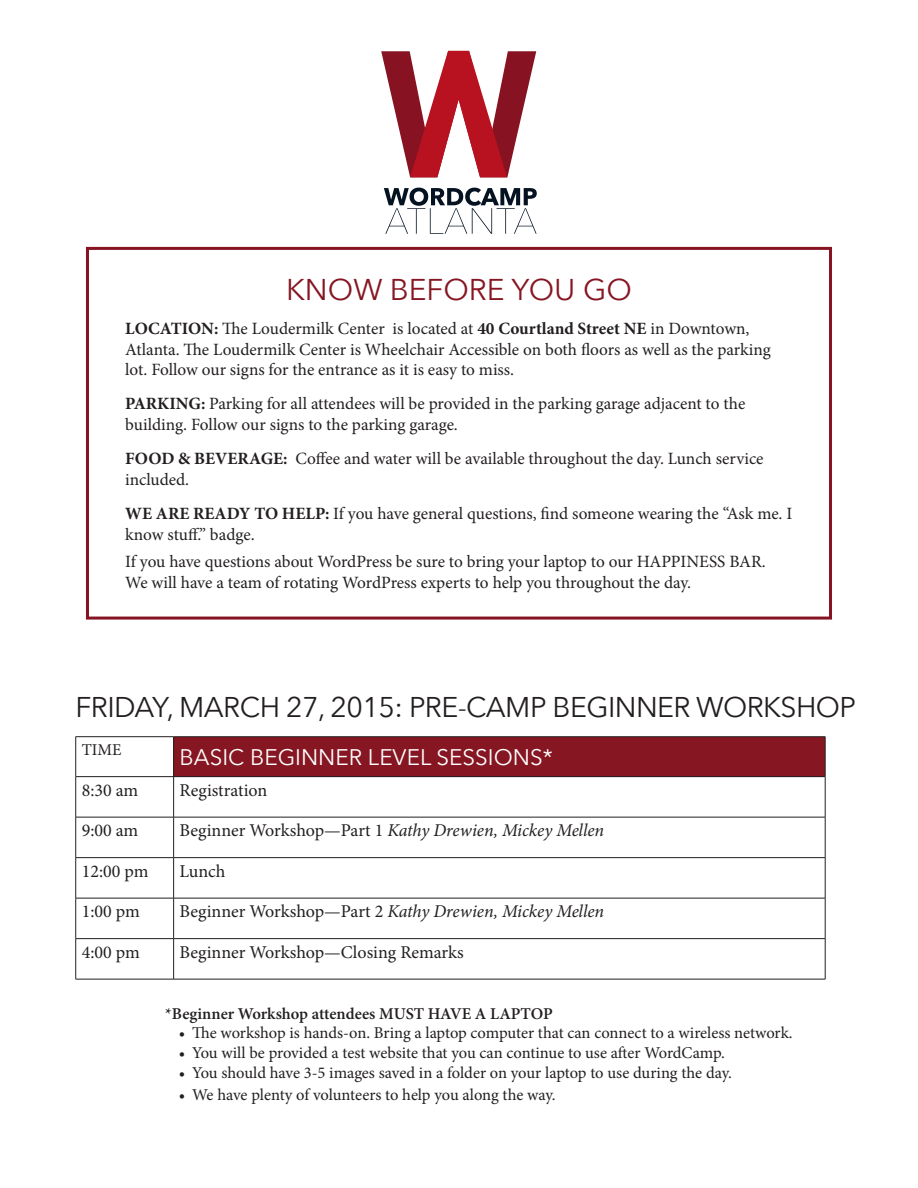
<style>
.page{position:relative;width:918px;height:1188px;background:#fff}
.page>*{position:absolute;margin:0;border:0;box-sizing:border-box;transform-origin:0 0}
.t1{font:30px "Avenir Next";color:#861622}
.t2{font:28.5px "Avenir Next";letter-spacing:-.02em;color:#231f20}
.t3{font:22.5px "Avenir Next";color:#fff}
.t4{font:italic 18px "Minion Pro";letter-spacing:-.005em;color:#231f20}
.t5{font:18px "Minion Pro";color:#231f20}
.t6{font:17.25px/20.7px "Minion Pro";letter-spacing:-.005em;color:#231f20}
.t7{font:16.5px "Minion Pro";letter-spacing:-.005em;color:#231f20}
.t8{font:600 16.5px "Minion Pro";color:#231f20}
.s1{font-weight:700}
.s2{font-style:normal}
</style>
<div class="page">
<div style="left:174px;top:737px;width:651px;height:40px;background:#861622"></div>
<hr style="left:76px;top:736px;width:98px;height:1px;background:#231f20">
<hr style="left:75px;top:737px;width:1px;height:39px;background:#231f20">
<hr style="left:174px;top:736px;width:651px;height:1px;background:#231f20">
<hr style="left:173px;top:737px;width:1px;height:39px;background:#231f20">
<hr style="left:825px;top:737px;width:1px;height:39px;background:#231f20">
<hr style="left:76px;top:776px;width:98px;height:1px;background:#231f20">
<hr style="left:75px;top:777px;width:1px;height:40px;background:#231f20">
<hr style="left:174px;top:776px;width:651px;height:1px;background:#231f20">
<hr style="left:173px;top:777px;width:1px;height:40px;background:#231f20">
<hr style="left:825px;top:777px;width:1px;height:40px;background:#231f20">
<hr style="left:76px;top:817px;width:98px;height:1px;background:#231f20">
<hr style="left:75px;top:817px;width:1px;height:40px;background:#231f20">
<hr style="left:174px;top:817px;width:651px;height:1px;background:#231f20">
<hr style="left:173px;top:817px;width:1px;height:40px;background:#231f20">
<hr style="left:825px;top:817px;width:1px;height:40px;background:#231f20">
<hr style="left:76px;top:857px;width:98px;height:1px;background:#231f20">
<hr style="left:75px;top:858px;width:1px;height:40px;background:#231f20">
<hr style="left:174px;top:857px;width:651px;height:1px;background:#231f20">
<hr style="left:173px;top:858px;width:1px;height:40px;background:#231f20">
<hr style="left:825px;top:858px;width:1px;height:40px;background:#231f20">
<hr style="left:76px;top:898px;width:98px;height:1px;background:#231f20">
<hr style="left:75px;top:898px;width:1px;height:40px;background:#231f20">
<hr style="left:174px;top:898px;width:651px;height:1px;background:#231f20">
<hr style="left:173px;top:898px;width:1px;height:40px;background:#231f20">
<hr style="left:825px;top:898px;width:1px;height:40px;background:#231f20">
<hr style="left:76px;top:938px;width:98px;height:1px;background:#231f20">
<hr style="left:75px;top:939px;width:1px;height:40px;background:#231f20">
<hr style="left:174px;top:938px;width:651px;height:1px;background:#231f20">
<hr style="left:173px;top:939px;width:1px;height:40px;background:#231f20">
<hr style="left:825px;top:939px;width:1px;height:40px;background:#231f20">
<hr style="left:76px;top:979px;width:98px;height:1px;background:#231f20">
<hr style="left:174px;top:979px;width:651px;height:1px;background:#231f20">
<svg style="left:384px;top:188px;width:153px;height:46px"></svg>
<svg style="left:381px;top:51px;width:155px;height:127px"></svg>
<div style="left:86px;top:247px;width:746px;height:373px;border:3px solid #871221"></div>
<p class="t1" style="left:286px;top:271px;width:347px">KNOW BEFORE YOU GO</p>
<p class="t6" style="left:125px;top:318px;width:647px"><span class="s1">LOCATION:</span> The Loudermilk Center is located at <span class="s1">40 Courtland Street NE</span> in Downtown,<br>Atlanta. The Loudermilk Center is Wheelchair Accessible on both floors as well as the parking lot. Follow our signs for the entrance as it is easy to miss.</p>
<p class="t6" style="left:125px;top:394px;width:622px"><span class="s1">PARKING:</span> Parking for all attendees will be provided in the parking garage adjacent to the building. Follow our signs to the parking garage.</p>
<p class="t6" style="left:125px;top:449px;width:640px"><span class="s1">FOOD &amp; BEVERAGE:</span> Coffee and water will be available throughout the day. Lunch service included.</p>
<p class="t6" style="left:125px;top:503px;width:669px"><span class="s1">WE ARE READY TO HELP:</span> If you have general questions, find someone wearing the “Ask me. I know stuff.” badge.</p>
<p class="t6" style="left:125px;top:552px;width:642px">If you have questions about WordPress be sure to bring your laptop to our HAPPINESS BAR.<br>We will have a team of rotating WordPress experts to help you throughout the day.</p>
<p class="t2" style="left:76px;top:690px;width:782px">FRIDAY, MARCH 27, 2015: PRE-CAMP BEGINNER WORKSHOP</p>
<p class="t7" style="left:82px;top:738px;width:41px">TIME</p>
<p class="t3" style="left:180px;top:744px;width:375px">BASIC BEGINNER LEVEL SESSIONS*</p>
<p class="t5" style="left:82px;top:778px;width:58px">8:30 am</p>
<p class="t5" style="left:180px;top:778px;width:89px">Registration</p>
<p class="t5" style="left:82px;top:818px;width:58px">9:00 am</p>
<p class="t4" style="left:180px;top:818px;width:426px"><span class="s2">Beginner Workshop—Part 1</span> Kathy Drewien, Mickey Mellen</p>
<p class="t5" style="left:82px;top:859px;width:68px">12:00 pm</p>
<p class="t5" style="left:180px;top:859px;width:47px">Lunch</p>
<p class="t5" style="left:82px;top:899px;width:60px">1:00 pm</p>
<p class="t4" style="left:180px;top:899px;width:426px"><span class="s2">Beginner Workshop—Part 2</span> Kathy Drewien, Mickey Mellen</p>
<p class="t5" style="left:82px;top:940px;width:60px">4:00 pm</p>
<p class="t5" style="left:180px;top:940px;width:286px">Beginner Workshop—Closing Remarks</p>
<p class="t8" style="left:165px;top:1002px;width:389px">*Beginner Workshop attendees MUST HAVE A LAPTOP</p>
<p class="t7" style="left:179px;top:1022px;width:615px">• The workshop is hands-on. Bring a laptop computer that can connect to a wireless network.</p>
<p class="t7" style="left:179px;top:1042px;width:548px">• You will be provided a test website that you can continue to use after WordCamp.</p>
<p class="t7" style="left:179px;top:1062px;width:555px">• You should have 3-5 images saved in a folder on your laptop to use during the day.</p>
<p class="t7" style="left:179px;top:1083px;width:378px">• We have plenty of volunteers to help you along the way.</p>
</div>
